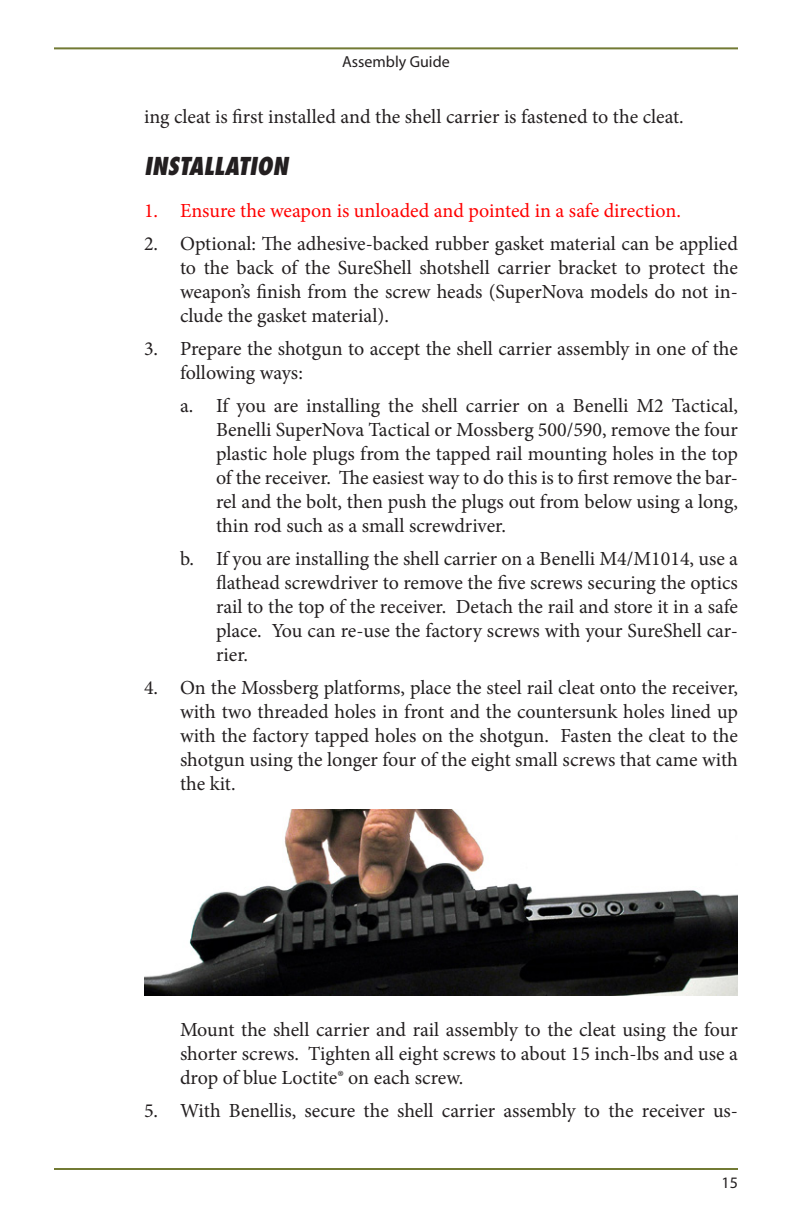
<style>
.page{position:relative;width:792px;height:1224px;background:#fff}
.page>*{position:absolute;margin:0;border:0;box-sizing:border-box;transform-origin:0 0}
.head2{font:italic 800 condensed 24px "Futura";color:#231f20}
.indent_number1{font:20px/24px "Minion Pro";color:#231f20;text-align:justify}
.text_indent{font:20px/24px "Minion Pro";letter-spacing:-.005em;color:#231f20;text-align:justify}
.text{font:20px "Minion Pro";letter-spacing:-.005em;color:#231f20}
.t1{font:20px "Minion Pro";color:#f00}
.t2{font:16px "Myriad";color:#231f20}
</style>
<div class="page">
<hr style="left:54px;top:1168px;width:684px;height:2px;background:#727a34">
<hr style="left:54px;top:47px;width:684px;height:2px;background:#727a34">
<img style="left:144px;top:810px;width:594px;height:186px">
<p class="t2" style="left:342px;top:54px;width:109px">Assembly Guide</p>
<p class="text" style="left:144px;top:103px;width:541px">ing cleat is first installed and the shell carrier is fastened to the cleat.</p>
<p class="head2" style="left:144px;top:150px;width:146px">INSTALLATION</p>
<p class="t1" style="left:144px;top:197px;width:539px">1. Ensure the weapon is unloaded and pointed in a safe direction.</p>
<p class="indent_number1" style="left:180px;top:231px;width:560px;text-indent:-36px">2. Optional: The adhesive-backed rubber gasket material can be applied to the back of the SureShell shotshell carrier bracket to protect the weapon’s finish from the screw heads (SuperNova models do not in&shy;clude the gasket material).</p>
<p class="indent_number1" style="left:180px;top:336px;width:559px;text-indent:-36px">3. Prepare the shotgun to accept the shell carrier assembly in one of the following ways:</p>
<p class="indent_number1" style="left:216px;top:393px;width:524px;text-indent:-36px">a. If you are installing the shell carrier on a Benelli M2 Tactical, Benelli SuperNova Tactical or Mossberg 500/590, remove the four plastic hole plugs from the tapped rail mounting holes in the top of the receiver. The easiest way to do this is to first remove the bar&shy;rel and the bolt, then push the plugs out from below using a long, thin rod such as a small screwdriver.</p>
<p class="indent_number1" style="left:216px;top:546px;width:524px;text-indent:-36px">b. If you are installing the shell carrier on a Benelli M4/M1014, use a flathead screwdriver to remove the five screws securing the optics rail to the top of the receiver. Detach the rail and store it in a safe place. You can re-use the factory screws with your SureShell car&shy;rier.</p>
<p class="indent_number1" style="left:180px;top:675px;width:560px;text-indent:-36px">4. On the Mossberg platforms, place the steel rail cleat onto the receiver, with two threaded holes in front and the countersunk holes lined up with the factory tapped holes on the shotgun. Fasten the cleat to the shotgun using the longer four of the eight small screws that came with the kit.</p>
<p class="text_indent" style="left:180px;top:1017px;width:559px">Mount the shell carrier and rail assembly to the cleat using the four shorter screws. Tighten all eight screws to about 15 inch-lbs and use a drop of blue Loctite® on each screw.</p>
<p class="indent_number1" style="left:144px;top:1098px;width:596px">5. With Benellis, secure the shell carrier assembly to the receiver us-</p>
<p class="t2" style="left:722px;top:1175px;width:18px">15</p>
</div>
